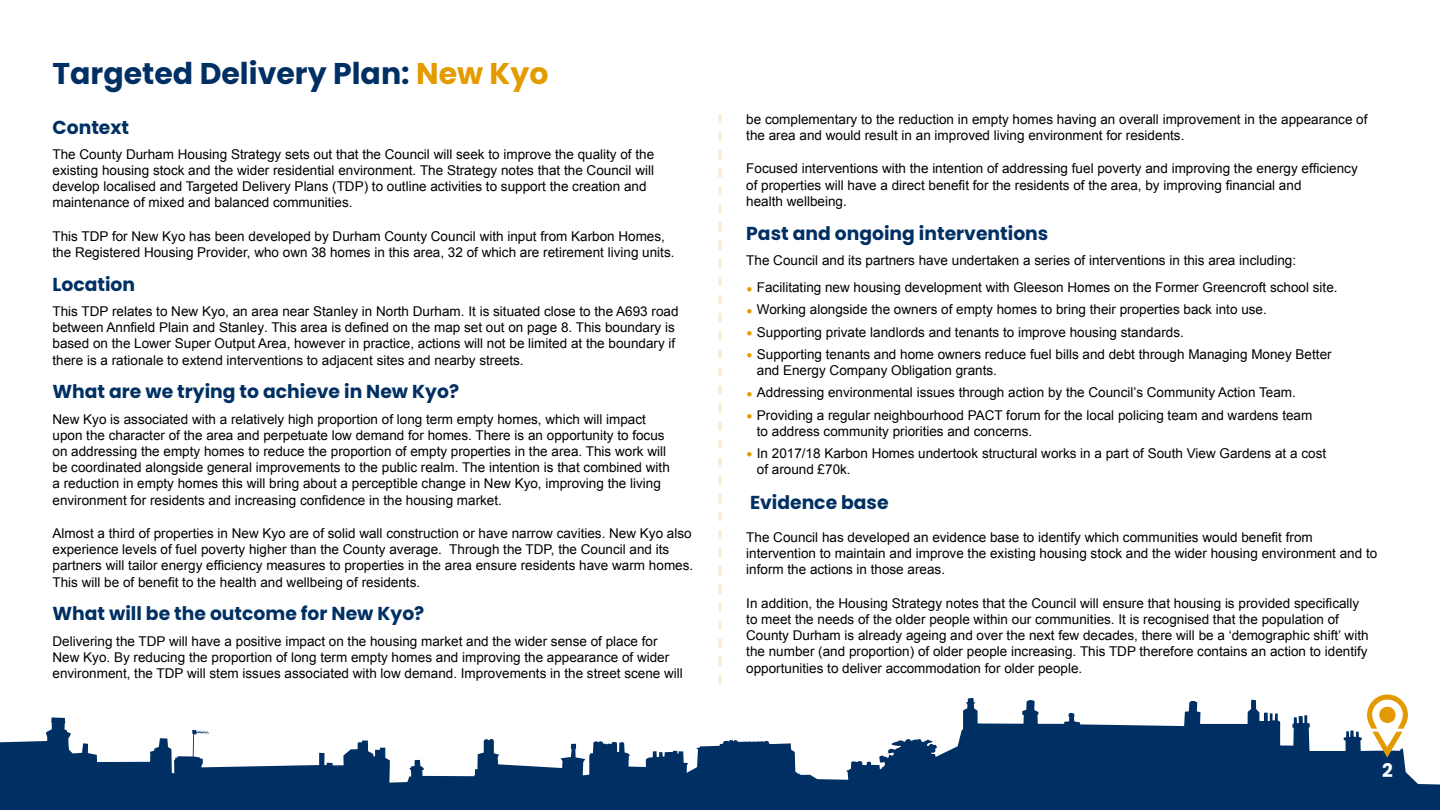
<style>
.page{position:relative;width:1440px;height:810px;background:#fff}
.page>*{position:absolute;margin:0;border:0;box-sizing:border-box;transform-origin:0 0}
.t1{font:700 30px "Poppins";color:#003063}
.t2{font:700 18.75px "Poppins";color:#003063}
.t3{font:700 18.75px "Poppins";color:#fff}
.t4{font:13.5px/16.2px "Arial";color:#000}
.s1{color:#e49b00}
.s2{font-weight:900;color:#e49b00}
</style>
<div class="page">
<svg style="left:0;top:694px;width:1440px;height:116px;fill:#003063"></svg>
<svg style="left:1367px;top:695px;width:41px;height:63px"></svg>
<svg style="left:718px;top:114px;width:4px;height:570px"></svg>
<h1 class="t1" style="left:52px;top:56px;width:497px">Targeted Delivery Plan: <span class="s1">New Kyo</span></h1>
<h2 class="t2" style="left:52px;top:116px;width:78px">Context</h2>
<p class="t4" style="left:52px;top:146px;width:603px">The County Durham Housing Strategy sets out that the Council will seek to improve the quality of the existing housing stock and the wider residential environment. The Strategy notes that the Council will develop localised and Targeted Delivery Plans (TDP) to outline activities to support the creation and maintenance of mixed and balanced communities.</p>
<p class="t4" style="left:52px;top:228px;width:624px">This TDP for New Kyo has been developed by Durham County Council with input from Karbon Homes, the Registered Housing Provider, who own 38 homes in this area, 32 of which are retirement living units.</p>
<h2 class="t2" style="left:52px;top:273px;width:84px">Location</h2>
<p class="t4" style="left:52px;top:303px;width:628px">This TDP relates to New Kyo, an area near Stanley in North Durham. It is situated close to the A693 road between Annfield Plain and Stanley. This area is defined on the map set out on page 8. This boundary is based on the Lower Super Output Area, however in practice, actions will not be limited at the boundary if there is a rationale to extend interventions to adjacent sites and nearby streets.</p>
<h2 class="t2" style="left:52px;top:381px;width:408px">What are we trying to achieve in New Kyo?</h2>
<p class="t4" style="left:52px;top:411px;width:619px">New Kyo is associated with a relatively high proportion of long term empty homes, which will impact upon the character of the area and perpetuate low demand for homes. There is an opportunity to focus on addressing the empty homes to reduce the proportion of empty properties in the area. This work will be coordinated alongside general improvements to the public realm. The intention is that combined with a reduction in empty homes this will bring about a perceptible change in New Kyo, improving the living environment for residents and increasing confidence in the housing market.</p>
<p class="t4" style="left:52px;top:525px;width:642px">Almost a third of properties in New Kyo are of solid wall construction or have narrow cavities. New Kyo also experience levels of fuel poverty higher than the County average. Through the TDP, the Council and its partners will tailor energy efficiency measures to properties in the area ensure residents have warm homes.<br>This will be of benefit to the health and wellbeing of residents.</p>
<h2 class="t2" style="left:52px;top:603px;width:373px">What will be the outcome for New Kyo?</h2>
<p class="t4" style="left:52px;top:633px;width:632px">Delivering the TDP will have a positive impact on the housing market and the wider sense of place for<br>New Kyo. By reducing the proportion of long term empty homes and improving the appearance of wider environment, the TDP will stem issues associated with low demand. Improvements in the street scene will</p>
<p class="t4" style="left:746px;top:111px;width:623px">be complementary to the reduction in empty homes having an overall improvement in the appearance of the area and would result in an improved living environment for residents.</p>
<p class="t4" style="left:746px;top:161px;width:613px">Focused interventions with the intention of addressing fuel poverty and improving the energy efficiency of properties will have a direct benefit for the residents of the area, by improving financial and<br>health wellbeing.</p>
<h2 class="t2" style="left:746px;top:222px;width:304px">Past and ongoing interventions</h2>
<p class="t4" style="left:746px;top:252px;width:552px">The Council and its partners have undertaken a series of interventions in this area including:</p>
<p class="t4" style="left:746px;top:280px;width:593px"><span class="s2">•</span> Facilitating new housing development with Gleeson Homes on the Former Greencroft school site.</p>
<p class="t4" style="left:746px;top:302px;width:522px"><span class="s2">•</span> Working alongside the owners of empty homes to bring their properties back into use.</p>
<p class="t4" style="left:746px;top:324px;width:439px"><span class="s2">•</span> Supporting private landlords and tenants to improve housing standards.</p>
<p class="t4" style="left:757px;top:346px;width:576px;text-indent:-11px"><span class="s2">•</span> Supporting tenants and home owners reduce fuel bills and debt through Managing Money Better and Energy Company Obligation grants.</p>
<p class="t4" style="left:746px;top:385px;width:551px"><span class="s2">•</span> Addressing environmental issues through action by the Council’s Community Action Team.</p>
<p class="t4" style="left:757px;top:407px;width:557px;text-indent:-11px"><span class="s2">•</span> Providing a regular neighbourhood PACT forum for the local policing team and wardens team to address community priorities and concerns.</p>
<p class="t4" style="left:757px;top:445px;width:571px;text-indent:-11px"><span class="s2">•</span> In 2017/18 Karbon Homes undertook structural works in a part of South View Gardens at a cost of around £70k.</p>
<h2 class="t2" style="left:750px;top:491px;width:140px">Evidence base</h2>
<p class="t4" style="left:746px;top:529px;width:633px">The Council has developed an evidence base to identify which communities would benefit from intervention to maintain and improve the existing housing stock and the wider housing environment and to inform the actions in those areas.</p>
<p class="t4" style="left:746px;top:595px;width:624px">In addition, the Housing Strategy notes that the Council will ensure that housing is provided specifically to meet the needs of the older people within our communities. It is recognised that the population of County Durham is already ageing and over the next few decades, there will be a ‘demographic shift’ with the number (and proportion) of older people increasing. This TDP therefore contains an action to identify opportunities to deliver accommodation for older people.</p>
<h2 class="t3" style="left:1382px;top:760px;width:12px">2</h2>
</div>
